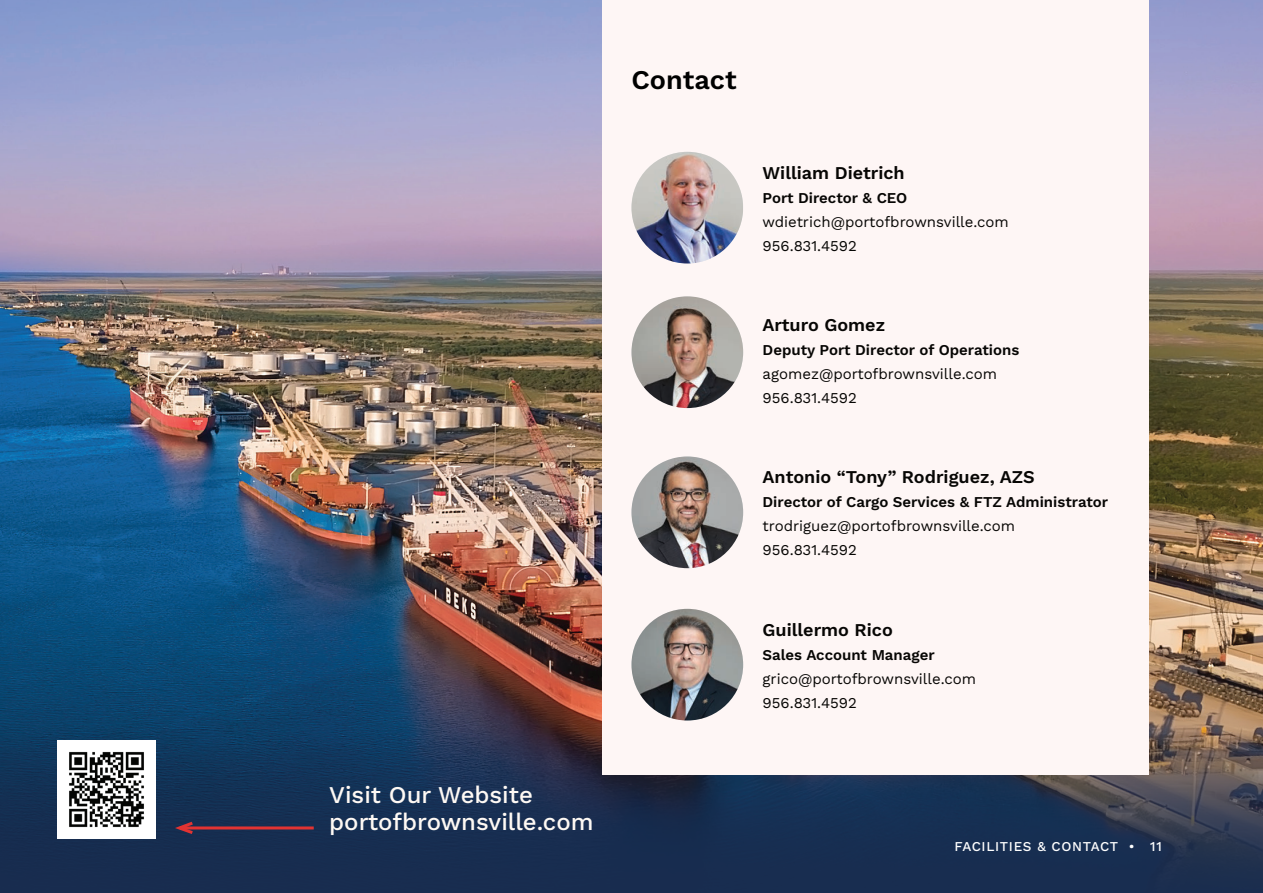
<style>
.page{position:relative;width:1263px;height:893px;background:#fff}
.page>*{position:absolute;margin:0;border:0;box-sizing:border-box;transform-origin:0 0}
.t1{font:600 27px "Work Sans";color:#000}
.t2{font:500 24px/27px "Work Sans";color:#fef9f4}
.t3{font:600 18px "Work Sans";color:#070604}
.t4{font:15px/24px "Work Sans";color:#070604}
.t5{font:600 15px "Work Sans";color:#070604}
.t6{font:500 13.5px "Work Sans";letter-spacing:.05em;color:#fff}
</style>
<div class="page">
<img style="left:0;top:0;width:1263px;height:731px">
<svg style="left:0;top:731px;width:1263px;height:162px;background:#1d3251"></svg>
<div style="left:602px;top:0;width:547px;height:775px;background:#fef6f5"></div>
<hr style="left:182px;top:826px;width:132px;height:3px;background:#e23332">
<svg style="left:171px;top:819px;width:25px;height:17px"></svg>
<div style="left:57px;top:740px;width:99px;height:99px;background:#fff"></div>
<img style="left:69px;top:751px;width:75px;height:77px">
<img style="left:631px;top:152px;width:112px;height:111px;border-radius:55px">
<img style="left:631px;top:296px;width:112px;height:112px;border-radius:56px">
<img style="left:631px;top:456px;width:112px;height:112px;border-radius:56px">
<img style="left:631px;top:609px;width:112px;height:111px;border-radius:56px">
<h2 class="t2" style="left:329px;top:780px;width:266px">Visit Our Website portofbrownsville.com</h2>
<h1 class="t1" style="left:631px;top:60px;width:107px">Contact</h1>
<p class="t3" style="left:762px;top:159px;width:144px">William Dietrich</p>
<p class="t5" style="left:762px;top:186px;width:146px">Port Director &amp; CEO</p>
<p class="t4" style="left:762px;top:209px;width:248px">wdietrich@portofbrownsville.com<br>956.831.4592</p>
<p class="t3" style="left:762px;top:311px;width:124px">Arturo Gomez</p>
<p class="t5" style="left:762px;top:338px;width:258px">Deputy Port Director of Operations</p>
<p class="t4" style="left:762px;top:361px;width:236px">agomez@portofbrownsville.com<br>956.831.4592</p>
<p class="t3" style="left:762px;top:463px;width:274px">Antonio “Tony” Rodriguez, AZS</p>
<p class="t5" style="left:762px;top:490px;width:347px">Director of Cargo Services &amp; FTZ Administrator</p>
<p class="t4" style="left:762px;top:513px;width:254px">trodriguez@portofbrownsville.com<br>956.831.4592</p>
<p class="t3" style="left:762px;top:616px;width:132px">Guillermo Rico</p>
<p class="t5" style="left:762px;top:643px;width:174px">Sales Account Manager</p>
<p class="t4" style="left:762px;top:666px;width:215px">grico@portofbrownsville.com<br>956.831.4592</p>
<p class="t6" style="left:954px;top:836px;width:209px">FACILITIES &amp; CONTACT • 11</p>
</div>
